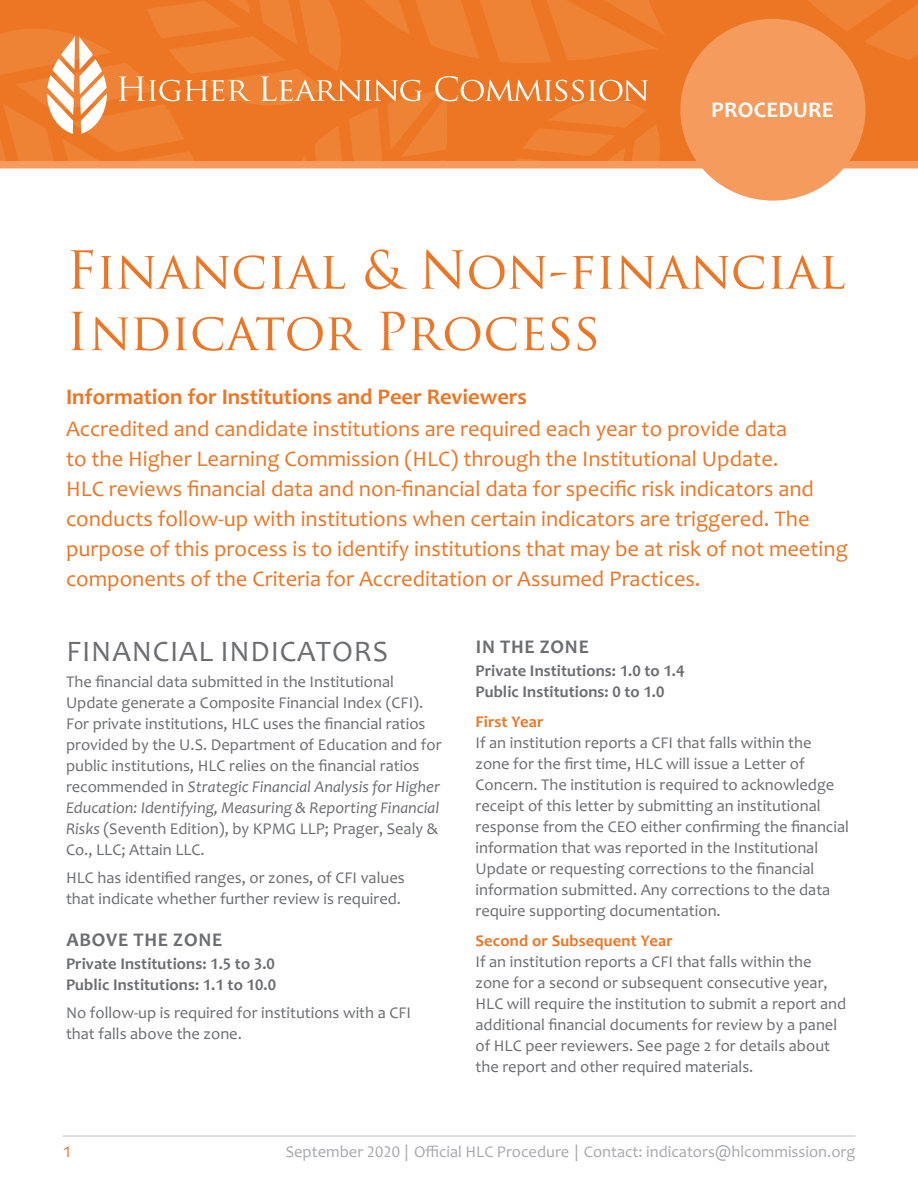
<style>
.page{position:relative;width:918px;height:1188px;background:#fff}
.page>*{position:absolute;margin:0;border:0;box-sizing:border-box;transform-origin:0 0}
.Header_1{font:51px/61.5px "Trajan Pro";color:#ed7625}
.Header_2{font:30px "Candara";letter-spacing:.03em;color:#6c6d70}
.Intro_Paragraph{font:22.5px/30px "Candara";color:#ed7625}
.Intro_Paragraph-2{font:700 22.5px "Candara";color:#ed7625}
.t1{font:700 22.5px "Candara";letter-spacing:.01em;color:#fff}
.Header_3{font:700 19.5px "Candara";letter-spacing:.04em;color:#6c6d70}
.t2{font:16.5px/21px "Candara";color:#6c6d70}
.t3{font:700 16.5px/21px "Candara";letter-spacing:.005em;color:#6c6d70}
.t4{font:16.5px "Candara";color:#a8a9ad}
.Header_4{font:700 16.5px "Candara";letter-spacing:.01em;color:#ed7625}
.t5{font:16.5px "Candara";color:#ed7625}
.s1{font-style:italic}
</style>
<div class="page">
<div style="left:0;top:0;width:918px;height:164px;background:#ed7625"></div>
<svg style="left:809px;top:0;width:109px;height:60px"></svg>
<svg style="left:0;top:0;width:665px;height:161px"></svg>
<div style="left:680px;top:19px;width:186px;height:182px;background:#f49b5d;border-radius:50%"></div>
<div style="left:0;top:161px;width:918px;height:7px;background:#f49b5d"></div>
<hr style="left:63px;top:1136px;width:792px;height:1px;background:#bcbdc0">
<p class="t1" style="left:711px;top:95px;width:124px">PROCEDURE</p>
<p class="Header_1" style="left:66px;top:239px;width:781px">Financial &amp; Non-financial<br>Indicator Process</p>
<p class="Intro_Paragraph-2" style="left:66px;top:383px;width:463px">Information for Institutions and Peer Reviewers</p>
<p class="Intro_Paragraph" style="left:66px;top:413px;width:783px">Accredited and candidate institutions are required each year to provide data<br>to the Higher Learning Commission (HLC) through the Institutional Update.<br>HLC reviews financial data and non-financial data for specific risk indicators and conducts follow-up with institutions when certain indicators are triggered. The purpose of this process is to identify institutions that may be at risk of not meeting components of the Criteria for Accreditation or Assumed Practices.</p>
<p class="Header_2" style="left:67px;top:632px;width:323px">FINANCIAL INDICATORS</p>
<p class="t2" style="left:66px;top:671px;width:377px">The financial data submitted in the Institutional Update generate a Composite Financial Index (CFI).<br>For private institutions, HLC uses the financial ratios provided by the U.S. Department of Education and for public institutions, HLC relies on the financial ratios recommended in <span class="s1">Strategic Financial Analysis for Higher Education: Identifying, Measuring &amp; Reporting Financial Risks</span> (Seventh Edition), by KPMG LLP; Prager, Sealy &amp; Co., LLC; Attain LLC.</p>
<p class="t2" style="left:66px;top:867px;width:340px">HLC has identified ranges, or zones, of CFI values that indicate whether further review is required.</p>
<p class="Header_3" style="left:66px;top:927px;width:157px">ABOVE THE ZONE</p>
<p class="t3" style="left:66px;top:952px;width:212px">Private Institutions: 1.5 to 3.0<br>Public Institutions: 1.1 to 10.0</p>
<p class="t2" style="left:66px;top:1002px;width:347px">No follow-up is required for institutions with a CFI that falls above the zone.</p>
<p class="Header_3" style="left:476px;top:635px;width:115px">IN THE ZONE</p>
<p class="t3" style="left:476px;top:660px;width:210px">Private Institutions: 1.0 to 1.4<br>Public Institutions: 0 to 1.0</p>
<p class="Header_4" style="left:476px;top:711px;width:70px">First Year</p>
<p class="t2" style="left:476px;top:732px;width:375px">If an institution reports a CFI that falls within the zone for the first time, HLC will issue a Letter of Concern. The institution is required to acknowledge receipt of this letter by submitting an institutional response from the CEO either confirming the financial information that was reported in the Institutional Update or requesting corrections to the financial information submitted. Any corrections to the data require supporting documentation.</p>
<p class="Header_4" style="left:476px;top:930px;width:199px">Second or Subsequent Year</p>
<p class="t2" style="left:476px;top:951px;width:372px">If an institution reports a CFI that falls within the zone for a second or subsequent consecutive year, HLC will require the institution to submit a report and additional financial documents for review by a panel of HLC peer reviewers. See page 2 for details about the report and other required materials.</p>
<p class="t5" style="left:63px;top:1141px;width:10px">1</p>
<p class="t4" style="left:286px;top:1141px;width:571px">September 2020 | Official HLC Procedure | Contact: indicators@hlcommission.org</p>
</div>
